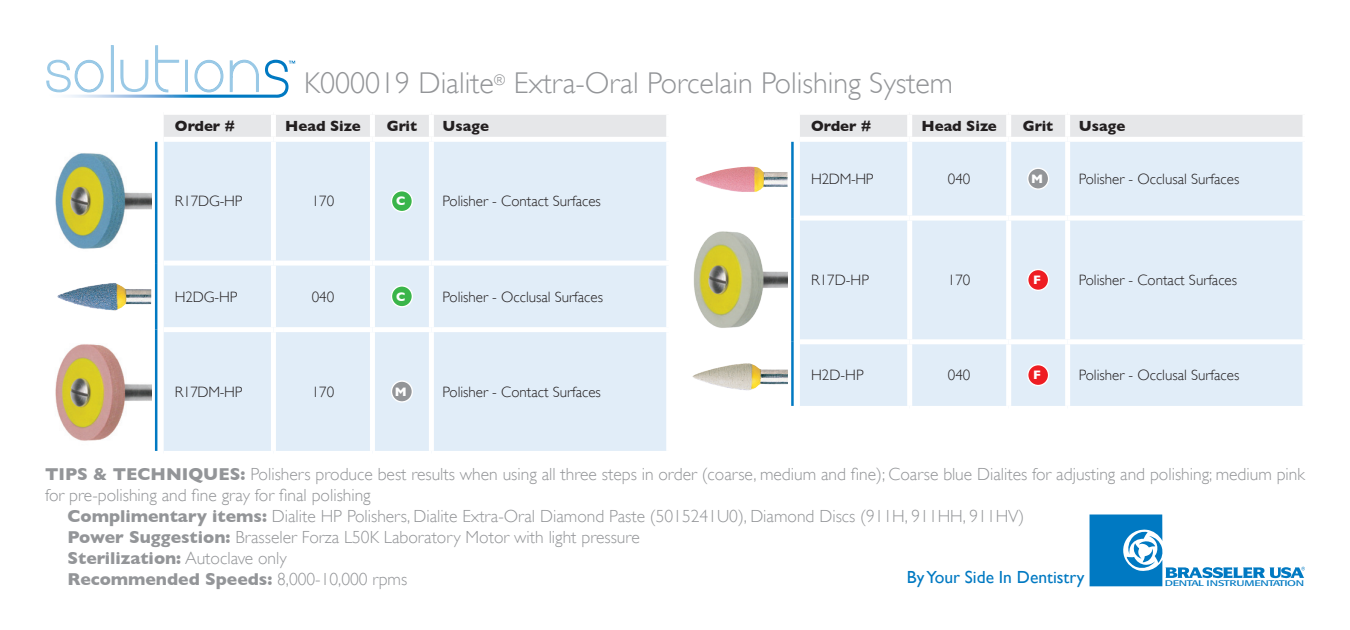
<style>
.page{position:relative;width:1350px;height:630px;background:#fff}
.page>*{position:absolute;margin:0;border:0;box-sizing:border-box;transform-origin:0 0}
.t1{font:300 30px "Gill Sans";color:#939598}
.t2{font:300 17.5px/21px "Gill Sans";color:#939598}
.t3{font:700 17.5px "Gill Sans";color:#939598}
.t4{font:17.5px "Gill Sans";color:#0079c2}
.t5{font:300 15px "Gill Sans";color:#231f20}
.t6{font:700 15px "Gill Sans";color:#231f20}
.t7{font:700 12.5px "Gill Sans";color:#fff}
.t8{font:8px "Formata";letter-spacing:-.03em;color:#0079c2;scale:1.46 1}
.s1{font-weight:700}
.s2{font-weight:300}
</style>
<div class="page">
<div style="left:164px;top:115px;width:502px;height:22px;background:#e6e7e9"></div>
<div style="left:164px;top:142px;width:502px;height:309px;background:#e1edf8"></div>
<div style="left:271px;top:115px;width:5px;height:22px;background:#fff"></div>
<div style="left:370px;top:115px;width:5px;height:22px;background:#fff"></div>
<div style="left:429px;top:115px;width:5px;height:22px;background:#fff"></div>
<div style="left:271px;top:142px;width:5px;height:119px;background:#fff"></div>
<div style="left:370px;top:142px;width:5px;height:119px;background:#fff"></div>
<div style="left:429px;top:142px;width:5px;height:119px;background:#fff"></div>
<div style="left:164px;top:261px;width:109px;height:5px;background:#fff"></div>
<div style="left:273px;top:261px;width:99px;height:5px;background:#fff"></div>
<div style="left:271px;top:266px;width:5px;height:61px;background:#fff"></div>
<div style="left:372px;top:261px;width:59px;height:5px;background:#fff"></div>
<div style="left:370px;top:266px;width:5px;height:61px;background:#fff"></div>
<div style="left:431px;top:261px;width:240px;height:5px;background:#fff"></div>
<div style="left:429px;top:266px;width:5px;height:61px;background:#fff"></div>
<div style="left:164px;top:327px;width:109px;height:5px;background:#fff"></div>
<div style="left:273px;top:327px;width:99px;height:5px;background:#fff"></div>
<div style="left:271px;top:332px;width:5px;height:119px;background:#fff"></div>
<div style="left:372px;top:327px;width:59px;height:5px;background:#fff"></div>
<div style="left:370px;top:332px;width:5px;height:119px;background:#fff"></div>
<div style="left:431px;top:327px;width:240px;height:5px;background:#fff"></div>
<div style="left:429px;top:332px;width:5px;height:119px;background:#fff"></div>
<hr style="left:155px;top:142px;width:2px;height:121px;background:#0079c2">
<hr style="left:155px;top:263px;width:2px;height:67px;background:#0079c2">
<hr style="left:155px;top:330px;width:2px;height:121px;background:#0079c2">
<img style="left:55px;top:153px;width:96px;height:96px">
<div style="left:392px;top:191px;width:20px;height:21px;background:#3ab54a;border-radius:50%"></div>
<div style="left:391px;top:190px;width:22px;height:22px;border:1px solid #fff;border-radius:50%"></div>
<img style="left:57px;top:283px;width:94px;height:28px">
<div style="left:392px;top:286px;width:20px;height:21px;background:#3ab54a;border-radius:50%"></div>
<div style="left:391px;top:285px;width:22px;height:22px;border:1px solid #fff;border-radius:50%"></div>
<img style="left:55px;top:344px;width:96px;height:97px">
<div style="left:392px;top:381px;width:20px;height:21px;background:#939598;border-radius:50%"></div>
<div style="left:391px;top:380px;width:22px;height:23px;border:1px solid #fff;border-radius:50%"></div>
<div style="left:800px;top:115px;width:502px;height:22px;background:#e6e7e9"></div>
<div style="left:800px;top:142px;width:502px;height:264px;background:#e1edf8"></div>
<div style="left:907px;top:115px;width:5px;height:22px;background:#fff"></div>
<div style="left:1006px;top:115px;width:5px;height:22px;background:#fff"></div>
<div style="left:1065px;top:115px;width:5px;height:22px;background:#fff"></div>
<div style="left:907px;top:142px;width:5px;height:74px;background:#fff"></div>
<div style="left:1006px;top:142px;width:5px;height:74px;background:#fff"></div>
<div style="left:1065px;top:142px;width:5px;height:74px;background:#fff"></div>
<div style="left:800px;top:216px;width:110px;height:5px;background:#fff"></div>
<div style="left:910px;top:216px;width:99px;height:5px;background:#fff"></div>
<div style="left:907px;top:221px;width:5px;height:118px;background:#fff"></div>
<div style="left:1009px;top:216px;width:59px;height:5px;background:#fff"></div>
<div style="left:1006px;top:221px;width:5px;height:118px;background:#fff"></div>
<div style="left:1068px;top:216px;width:240px;height:5px;background:#fff"></div>
<div style="left:1065px;top:221px;width:5px;height:118px;background:#fff"></div>
<div style="left:800px;top:339px;width:110px;height:5px;background:#fff"></div>
<div style="left:910px;top:339px;width:99px;height:5px;background:#fff"></div>
<div style="left:907px;top:344px;width:5px;height:62px;background:#fff"></div>
<div style="left:1009px;top:339px;width:59px;height:5px;background:#fff"></div>
<div style="left:1006px;top:344px;width:5px;height:62px;background:#fff"></div>
<div style="left:1068px;top:339px;width:240px;height:5px;background:#fff"></div>
<div style="left:1065px;top:344px;width:5px;height:62px;background:#fff"></div>
<hr style="left:791px;top:142px;width:3px;height:76px;background:#0079c2">
<hr style="left:791px;top:218px;width:3px;height:124px;background:#0079c2">
<hr style="left:791px;top:342px;width:3px;height:64px;background:#0079c2">
<img style="left:695px;top:167px;width:93px;height:25px">
<div style="left:1028px;top:168px;width:21px;height:21px;background:#939598;border-radius:50%"></div>
<div style="left:1027px;top:168px;width:22px;height:22px;border:1px solid #fff;border-radius:50%"></div>
<img style="left:693px;top:231px;width:94px;height:97px">
<div style="left:1028px;top:270px;width:21px;height:20px;background:#ee1d23;border-radius:50%"></div>
<div style="left:1027px;top:269px;width:22px;height:22px;border:1px solid #fff;border-radius:50%"></div>
<img style="left:692px;top:363px;width:96px;height:28px">
<div style="left:1028px;top:365px;width:21px;height:21px;background:#ee1d23;border-radius:50%"></div>
<div style="left:1027px;top:364px;width:22px;height:22px;border:1px solid #fff;border-radius:50%"></div>
<svg style="left:1090px;top:515px;width:215px;height:71px"></svg>
<svg style="left:46px;top:45px;width:249px;height:53px"></svg>
<p class="t1" style="left:304px;top:66px;width:650px">K000019 Dialite<sup>®</sup> Extra-Oral Porcelain Polishing System</p>
<p class="t6" style="left:175px;top:117px;width:61px">Order #</p>
<p class="t6" style="left:285px;top:117px;width:77px">Head Size</p>
<p class="t6" style="left:387px;top:117px;width:32px">Grit</p>
<p class="t6" style="left:443px;top:117px;width:48px">Usage</p>
<p class="t5" style="left:175px;top:193px;width:69px">R17DG-HP</p>
<p class="t5" style="left:312px;top:193px;width:24px">170</p>
<p class="t7" style="left:396px;top:194px;width:11px">C</p>
<p class="t5" style="left:443px;top:193px;width:160px">Polisher - Contact Surfaces</p>
<p class="t5" style="left:175px;top:288px;width:64px">H2DG-HP</p>
<p class="t5" style="left:312px;top:288px;width:24px">040</p>
<p class="t7" style="left:396px;top:289px;width:11px">C</p>
<p class="t5" style="left:443px;top:288px;width:162px">Polisher - Occlusal Surfaces</p>
<p class="t5" style="left:175px;top:383px;width:69px">R17DM-HP</p>
<p class="t5" style="left:312px;top:383px;width:24px">170</p>
<p class="t7" style="left:395px;top:384px;width:13px">M</p>
<p class="t5" style="left:443px;top:383px;width:160px">Polisher - Contact Surfaces</p>
<p class="t6" style="left:811px;top:117px;width:61px">Order #</p>
<p class="t6" style="left:922px;top:117px;width:77px">Head Size</p>
<p class="t6" style="left:1023px;top:117px;width:32px">Grit</p>
<p class="t6" style="left:1079px;top:117px;width:48px">Usage</p>
<p class="t5" style="left:811px;top:170px;width:64px">H2DM-HP</p>
<p class="t5" style="left:948px;top:170px;width:24px">040</p>
<p class="t7" style="left:1031px;top:171px;width:13px">M</p>
<p class="t5" style="left:1079px;top:170px;width:162px">Polisher - Occlusal Surfaces</p>
<p class="t5" style="left:811px;top:272px;width:59px">R17D-HP</p>
<p class="t5" style="left:948px;top:272px;width:24px">170</p>
<p class="t7" style="left:1033px;top:273px;width:9px">F</p>
<p class="t5" style="left:1079px;top:272px;width:160px">Polisher - Contact Surfaces</p>
<p class="t5" style="left:811px;top:367px;width:54px">H2D-HP</p>
<p class="t5" style="left:948px;top:367px;width:24px">040</p>
<p class="t7" style="left:1033px;top:368px;width:9px">F</p>
<p class="t5" style="left:1079px;top:367px;width:162px">Polisher - Occlusal Surfaces</p>
<p class="t2" style="left:45px;top:464px;width:1261px"><span class="s1">TIPS &amp; TECHNIQUES:</span> Polishers produce best results when using all three steps in order (coarse, medium and fine); Coarse blue Dialites for adjusting and polishing; medium pink for pre-polishing and fine gray for final polishing</p>
<p class="t2" style="left:68px;top:506px;width:958px"><span class="s1">Complimentary items:</span> Dialite HP Polishers, Dialite Extra-Oral Diamond Paste (5015241U0), Diamond Discs (911H, 911HH, 911HV)</p>
<p class="t2" style="left:68px;top:527px;width:574px"><span class="s1">Power Suggestion:</span> Brasseler Forza L50K Laboratory Motor with light pressure</p>
<p class="t3" style="left:68px;top:548px;width:221px">Sterilization: <span class="s2">Autoclave only</span></p>
<p class="t3" style="left:68px;top:569px;width:341px">Recommended Speeds: <span class="s2">8,000-10,000 rpms</span></p>
<p class="t4" style="left:907px;top:567px;width:179px">By Your Side In Dentistry</p>
<p class="t8" style="left:1165px;top:579px;width:97px">DENTAL INSTRUMENTATION</p>
</div>
